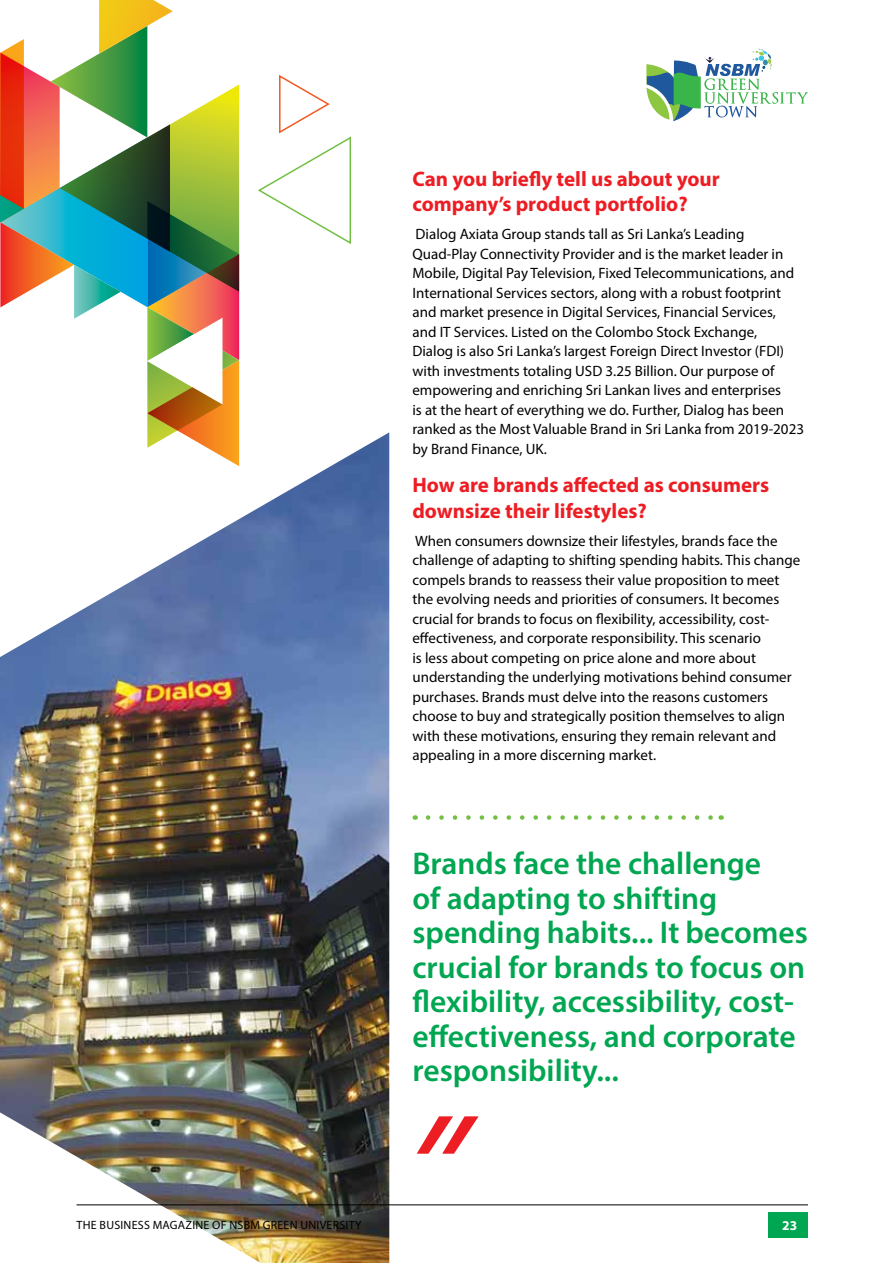
<style>
.page{position:relative;width:893px;height:1263px;background:#fff}
.page>*{position:absolute;margin:0;border:0;box-sizing:border-box;transform-origin:0 0}
.t1{font:600 31.5px/34.5px "Myriad Pro";color:#00a651}
.t2{font:700 21px/25.5px "Myriad Pro";color:#ed1d24}
.t3{font:15px/19.5px "Myriad Pro";color:#000}
.t4{font:700 13.5px "Myriad Pro";color:#fff}
.t5{font:12px "Myriad Pro";letter-spacing:.02em;color:#000}
</style>
<div class="page">
<svg style="left:0;top:0;width:239px;height:432px"></svg>
<svg style="left:428px;top:815px;width:285px;height:5px"></svg>
<svg style="left:417px;top:1116px;width:62px;height:38px"></svg>
<svg style="left:646px;top:49px;width:162px;height:72px"></svg>
<svg style="left:258px;top:75px;width:93px;height:169px"></svg>
<img style="left:0;top:432px;width:389px;height:831px">
<div style="left:769px;top:1212px;width:39px;height:26px;background:#00a651"></div>
<hr style="left:77px;top:1204px;width:731px;height:1px;background:#000">
<h2 class="t2" style="left:412px;top:165px;width:309px">Can you briefly tell us about your company’s product portfolio?</h2>
<p class="t3" style="left:412px;top:224px;width:393px">Dialog Axiata Group stands tall as Sri Lanka’s Leading Quad-Play Connectivity Provider and is the market leader in Mobile, Digital Pay Television, Fixed Telecommunications, and International Services sectors, along with a robust footprint and market presence in Digital Services, Financial Services,<br>and IT Services. Listed on the Colombo Stock Exchange,<br>Dialog is also Sri Lanka’s largest Foreign Direct Investor (FDI) with investments totaling USD 3.25 Billion. Our purpose of empowering and enriching Sri Lankan lives and enterprises<br>is at the heart of everything we do. Further, Dialog has been ranked as the Most Valuable Brand in Sri Lanka from 2019-2023 by Brand Finance, UK.</p>
<h2 class="t2" style="left:412px;top:472px;width:358px">How are brands affected as consumers downsize their lifestyles?</h2>
<p class="t3" style="left:412px;top:531px;width:389px">When consumers downsize their lifestyles, brands face the challenge of adapting to shifting spending habits. This change compels brands to reassess their value proposition to meet the evolving needs and priorities of consumers. It becomes crucial for brands to focus on flexibility, accessibility, cost&shy;effectiveness, and corporate responsibility. This scenario<br>is less about competing on price alone and more about understanding the underlying motivations behind consumer purchases. Brands must delve into the reasons customers choose to buy and strategically position themselves to align with these motivations, ensuring they remain relevant and appealing in a more discerning market.</p>
<h1 class="t1" style="left:412px;top:845px;width:397px">Brands face the challenge<br>of adapting to shifting spending habits... It becomes crucial for brands to focus on flexibility, accessibility, cost&shy;effectiveness, and corporate responsibility...</h1>
<p class="t5" style="left:77px;top:1217px;width:287px">THE BUSINESS MAGAZINE OF NSBM GREEN UNIVERSITY</p>
<p class="t4" style="left:782px;top:1216px;width:16px">23</p>
</div>
